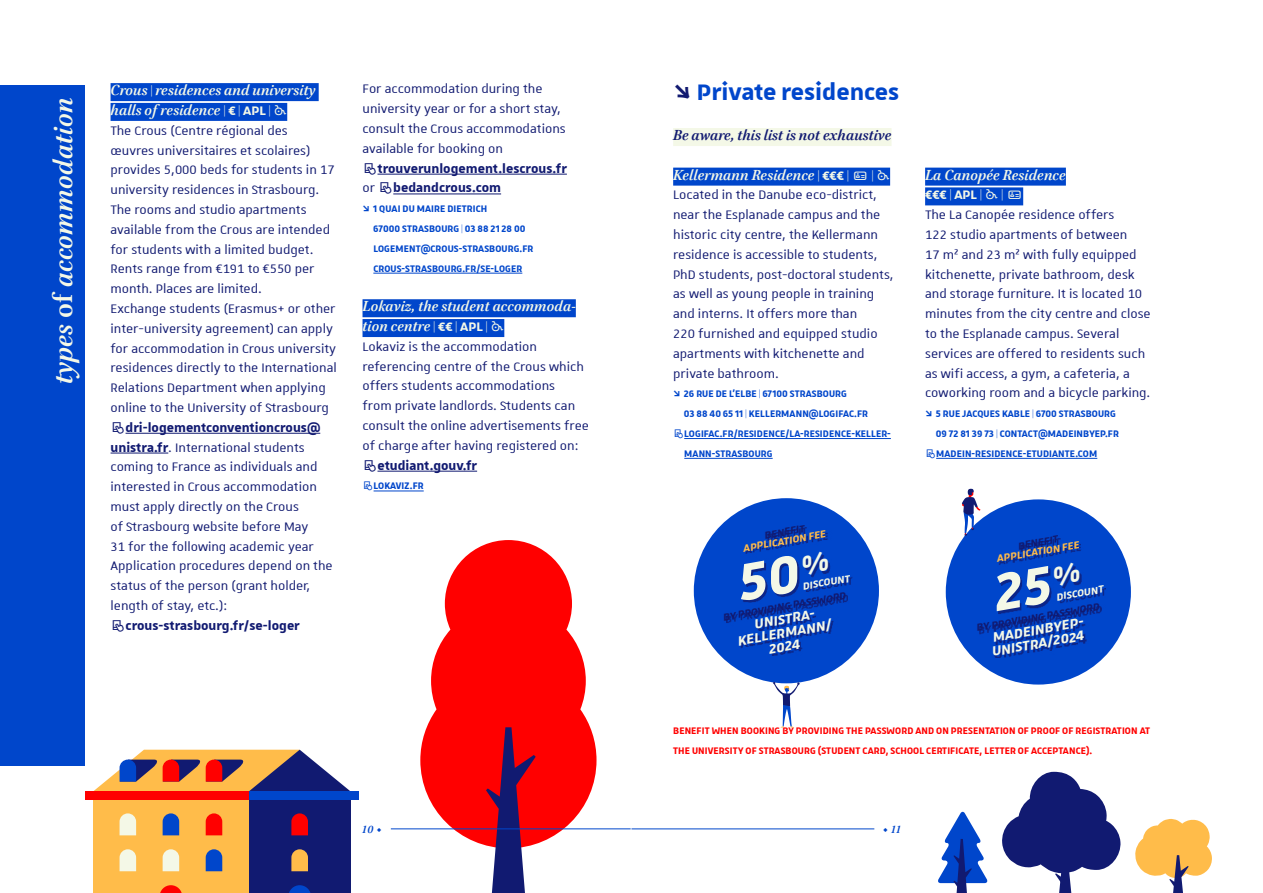
<style>
.page{position:relative;width:1263px;height:893px;background:#fff}
.page>*{position:absolute;margin:0;border:0;box-sizing:border-box;transform-origin:0 0}
.t1{font:italic 700 30px "Brill";color:#f4f8e7}
.t2{font:700 30px "Unistra A";color:#0046cb}
.t3{font:italic 700 18px/13.5px "Unistra A";color:#f4f8e7;text-align:center}
.t4{font:16.5px/19.8px "Unistra A";color:#111a71}
.t5{font:italic 700 16.5px/19.8px "Brill";color:#f4f8e7}
.t6{font:700 16.5px/19.8px "Unistra A";color:#111a71}
.t7{font:italic 700 16.5px "Brill";color:#111a71}
.t8{font:700 16.5px "Unistra A";color:#f4f8e7}
.t9{font:italic 700 13.5px "Unistra A";color:#111a71}
.t10{font:italic 700 13.5px "Unistra A";color:#ffbc4a}
.t11{font:italic 700 13.5px "Unistra A";color:#f4f8e7}
.t12{font:700 12.75px/19.8px "Unistra A";letter-spacing:.01em;color:#0046cb;scale:.95 1}
.t13{font:700 12.75px/19.8px "Unistra A";letter-spacing:.01em;color:#f00;scale:.95 1}
.t14{font:italic 700 12px "Brill";color:#0046cb}
.s1{font-style:normal}
.s2{font-family:"Unistra A";font-style:normal}
.s3{font-weight:700}
.s4{font-weight:400}
.s5{color:#111a71}
</style>
<div class="page">
<div style="left:111px;top:83px;width:208px;height:18px;background:#0046cb"></div>
<div style="left:111px;top:103px;width:176px;height:18px;background:#0046cb"></div>
<hr style="left:126px;top:433px;width:194px;height:1px;background:#111a71">
<hr style="left:111px;top:453px;width:57px;height:1px;background:#111a71">
<hr style="left:377px;top:174px;width:190px;height:1px;background:#111a71">
<hr style="left:393px;top:193px;width:108px;height:1px;background:#111a71">
<hr style="left:373px;top:273px;width:149px;height:1px;background:#0046cb">
<div style="left:362px;top:299px;width:214px;height:18px;background:#0046cb"></div>
<div style="left:362px;top:319px;width:142px;height:18px;background:#0046cb"></div>
<hr style="left:377px;top:471px;width:100px;height:1px;background:#111a71">
<hr style="left:374px;top:491px;width:50px;height:1px;background:#0046cb">
<div style="left:673px;top:128px;width:218px;height:18px;background:#f4f8e7"></div>
<div style="left:673px;top:168px;width:217px;height:18px;background:#0046cb"></div>
<hr style="left:684px;top:438px;width:207px;height:1px;background:#0046cb">
<hr style="left:684px;top:458px;width:89px;height:1px;background:#0046cb">
<div style="left:925px;top:168px;width:141px;height:18px;background:#0046cb"></div>
<div style="left:925px;top:187px;width:98px;height:18px;background:#0046cb"></div>
<hr style="left:936px;top:458px;width:161px;height:1px;background:#0046cb">
<div style="left:249px;top:799px;width:102px;height:94px;background:#111a71"></div>
<div style="left:93px;top:799px;width:156px;height:94px;background:#ffbc4a"></div>
<svg style="left:160px;top:885px;width:22px;height:8px"></svg>
<svg style="left:289px;top:885px;width:22px;height:8px"></svg>
<svg style="left:120px;top:849px;width:16px;height:22px"></svg>
<svg style="left:163px;top:849px;width:16px;height:22px"></svg>
<svg style="left:206px;top:849px;width:16px;height:22px"></svg>
<svg style="left:291px;top:849px;width:17px;height:22px"></svg>
<svg style="left:120px;top:813px;width:16px;height:22px"></svg>
<svg style="left:163px;top:813px;width:16px;height:22px"></svg>
<svg style="left:206px;top:813px;width:16px;height:22px"></svg>
<svg style="left:291px;top:813px;width:17px;height:22px"></svg>
<svg style="left:93px;top:750px;width:257px;height:41px"></svg>
<div style="left:85px;top:791px;width:164px;height:8px;background:#f00"></div>
<div style="left:249px;top:791px;width:110px;height:8px;background:#0046cb"></div>
<div style="left:694px;top:498px;width:185px;height:185px;background:#0046cb;border-radius:50%"></div>
<div style="left:726px;top:527px;width:126px;height:129px;background:#111a71;opacity:.75"></div>
<svg style="left:773px;top:682px;width:27px;height:46px"></svg>
<div style="left:946px;top:499px;width:185px;height:186px;background:#0046cb;border-radius:50%"></div>
<div style="left:980px;top:537px;width:126px;height:121px;background:#111a71;opacity:.75"></div>
<svg style="left:962px;top:489px;width:18px;height:47px"></svg>
<svg style="left:420px;top:540px;width:176px;height:306px;fill:#f00"></svg>
<svg style="left:486px;top:727px;width:50px;height:166px;background:#98294e"></svg>
<svg style="left:1002px;top:772px;width:119px;height:121px"></svg>
<svg style="left:1135px;top:819px;width:77px;height:74px"></svg>
<svg style="left:938px;top:811px;width:50px;height:82px"></svg>
<hr style="left:391px;top:828px;width:240px;height:1px;background:#0046cb">
<hr style="left:631px;top:828px;width:243px;height:1px;background:#0046cb">
<div style="left:0;top:85px;width:85px;height:680px;background:#0046cb"></div>
<svg style="left:741px;top:551px;width:87px;height:51px"></svg>
<svg style="left:997px;top:562px;width:82px;height:49px"></svg>
<h1 class="t1" style="left:42px;top:384px;width:288px;rotate:-90deg">types <span class="s1">of</span> accommodation</h1>
<p class="t5" style="left:111px;top:81px;width:207px">Crous <span class="s2">|</span> residences and university halls of residence <span class="s2">| € | APL |</span></p>
<p class="t4" style="left:111px;top:120px;width:228px">The Crous (Centre régional des<br>œuvres universitaires et scolaires) provides 5,000 beds for students in 17 university residences in Strasbourg.<br>The rooms and studio apartments available from the Crous are intended for students with a limited budget.<br>Rents range from €191 to €550 per month. Places are limited.<br>Exchange students (Erasmus+ or other inter-university agreement) can apply for accommodation in Crous university residences directly to the International Relations Department when applying online to the University of Strasbourg</p>
<p class="t4" style="left:111px;top:417px;width:224px;text-indent:15px"><span class="s3">dri-logementconventioncrous@ unistra.fr</span>. International students coming to France as individuals and interested in Crous accommodation must apply directly on the Crous<br>of Strasbourg website before May<br>31 for the following academic year Application procedures depend on the status of the person (grant holder, length of stay, etc.):</p>
<p class="t6" style="left:126px;top:615px;width:176px">crous-strasbourg.fr/se-loger</p>
<p class="t4" style="left:362px;top:79px;width:205px">For accommodation during the university year or for a short stay, consult the Crous accommodations available for booking on</p>
<p class="t6" style="left:362px;top:158px;width:206px;text-indent:15px">trouverunlogement.lescrous.fr <span class="s4">or</span> bedandcrous.com</p>
<p class="t12" style="left:373px;top:199px;width:170px;text-indent:-11px">↘ 1 QUAI DU MAIRE DIETRICH<br>67000 STRASBOURG | 03 88 21 28 00<br>LOGEMENT@CROUS-STRASBOURG.FR<br>CROUS-STRASBOURG.FR/SE-LOGER</p>
<p class="t5" style="left:362px;top:297px;width:215px">Lokaviz, the student accommoda&shy;tion centre <span class="s2">| €€ | APL |</span></p>
<p class="t4" style="left:362px;top:336px;width:228px">Lokaviz is the accommodation referencing centre of the Crous which offers students accommodations<br>from private landlords. Students can consult the online advertisements free of charge after having registered on:</p>
<p class="t6" style="left:377px;top:455px;width:101px">etudiant.gouv.fr</p>
<p class="t12" style="left:374px;top:476px;width:54px">LOKAVIZ.FR</p>
<h1 class="t2" style="left:673px;top:76px;width:228px"><span class="s5">⇘</span> Private residences</h1>
<p class="t7" style="left:673px;top:123px;width:220px">Be aware, this list is not exhaustive</p>
<p class="t5" style="left:673px;top:165px;width:177px">Kellermann Residence <span class="s2">| €€€ |</span></p>
<p class="t8" style="left:871px;top:166px;width:4px">|</p>
<p class="t4" style="left:673px;top:185px;width:222px">Located in the Danube eco-district, near the Esplanade campus and the historic city centre, the Kellermann residence is accessible to students, PhD students, post-doctoral students, as well as young people in training and interns. It offers more than<br>220 furnished and equipped studio apartments with kitchenette and private bathroom.</p>
<p class="t12" style="left:684px;top:384px;width:219px;text-indent:-11px">↘ 26 RUE DE L’ELBE | 67100 STRASBOURG<br>03 88 40 65 11 | KELLERMANN@LOGIFAC.FR LOGIFAC.FR/RESIDENCE/LA-RESIDENCE-KELLER-MANN-STRASBOURG</p>
<p class="t5" style="left:925px;top:165px;width:142px">La Canopée Residence</p>
<p class="t8" style="left:925px;top:186px;width:80px">€€€ | APL | |</p>
<p class="t4" style="left:925px;top:204px;width:227px">The La Canopée residence offers<br>122 studio apartments of between<br>17 m² and 23 m² with fully equipped kitchenette, private bathroom, desk and storage furniture. It is located 10 minutes from the city centre and close to the Esplanade campus. Several services are offered to residents such as wifi access, a gym, a cafeteria, a coworking room and a bicycle parking.</p>
<p class="t12" style="left:936px;top:404px;width:194px;text-indent:-11px">↘ 5 RUE JACQUES KABLE | 6700 STRASBOURG<br>09 72 81 39 73 | CONTACT@MADEINBYEP.FR<br>MADEIN-RESIDENCE-ETUDIANTE.COM</p>
<p class="t9" style="left:763px;top:528px;width:42px;rotate:-10deg">BENEFIT</p>
<p class="t10" style="left:742px;top:541px;width:85px;rotate:-10deg">APPLICATION FEE</p>
<p class="t11" style="left:801px;top:579px;width:49px;rotate:-10deg">DISCOUNT</p>
<p class="t9" style="left:721px;top:610px;width:126px;rotate:-10deg">BY PROVIDING PASSWORD</p>
<p class="t3" style="left:734px;top:620px;width:96px;rotate:-10deg">UNISTRA-<br>KELLERMANN/<br>2024</p>
<p class="t9" style="left:1016px;top:539px;width:42px;rotate:-10deg">BENEFIT</p>
<p class="t10" style="left:995px;top:551px;width:85px;rotate:-10deg">APPLICATION FEE</p>
<p class="t11" style="left:1055px;top:590px;width:49px;rotate:-10deg">DISCOUNT</p>
<p class="t9" style="left:975px;top:620px;width:126px;rotate:-10deg">BY PROVIDING PASSWORD</p>
<p class="t3" style="left:988px;top:631px;width:109px;text-align:left;rotate:-10deg">MADEINBYEP-<br>UNISTRA/2024</p>
<p class="t13" style="left:673px;top:720px;width:503px">BENEFIT WHEN BOOKING BY PROVIDING THE PASSWORD AND ON PRESENTATION OF PROOF OF REGISTRATION AT<br>THE UNIVERSITY OF STRASBOURG (STUDENT CARD, SCHOOL CERTIFICATE, LETTER OF ACCEPTANCE).</p>
<p class="t14" style="left:362px;top:821px;width:21px">10 <span class="s2">•</span></p>
<p class="t14" style="left:883px;top:821px;width:18px"><span class="s2">•</span> 11</p>
</div>
